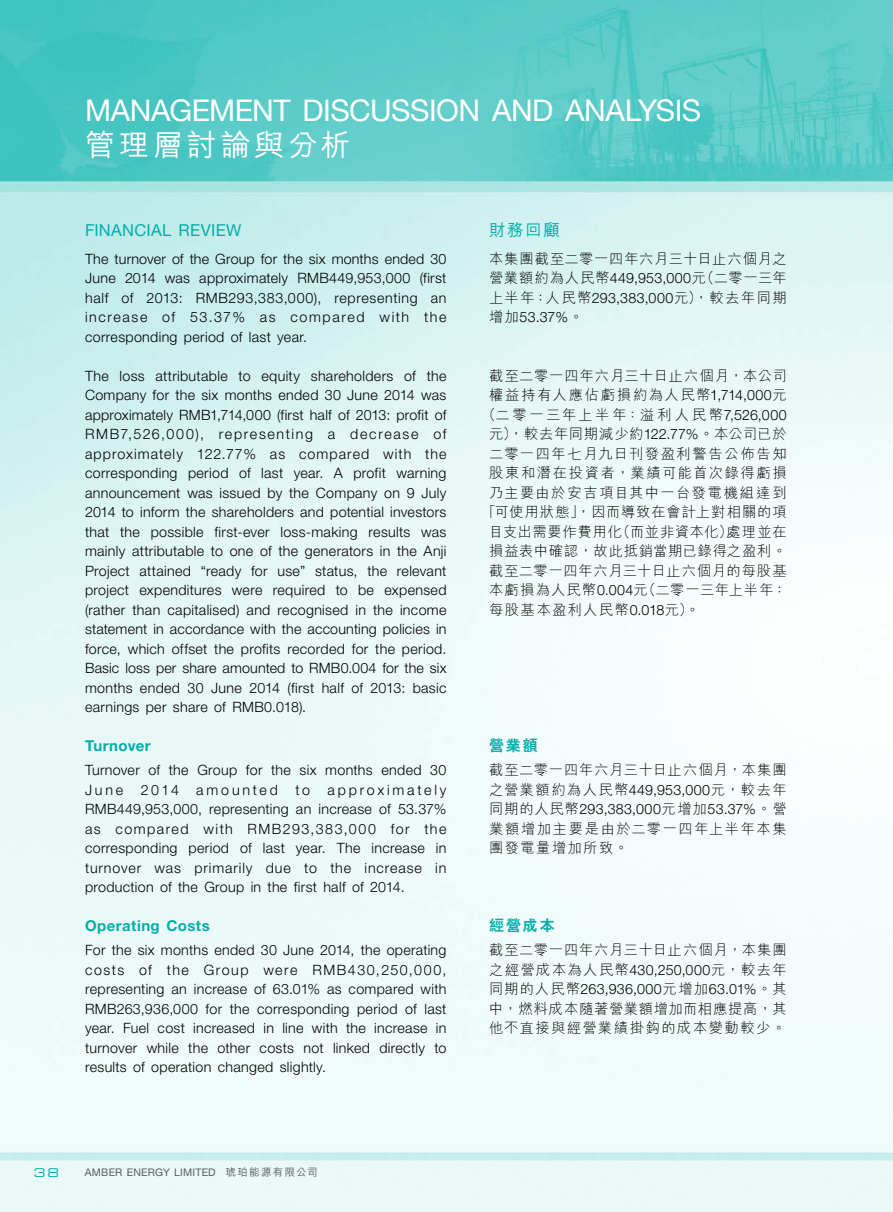
<style>
.page{position:relative;width:893px;height:1212px;background:#fff}
.page>*{position:absolute;margin:0;border:0;box-sizing:border-box;transform-origin:0 0}
.t1{font:30px "Helvetica Neue LT Std";letter-spacing:-.02em;color:#fff}
.t2{font:500 30px "M Hei HK";letter-spacing:.135em;color:#fff}
.t3{font:16.5px "Helvetica Neue LT Std";letter-spacing:.015em;color:#00afaa}
.t4{font:500 16.5px "M Hei HK";color:#00afaa}
.t5{font:700 15px "Helvetica Neue LT Std";letter-spacing:.03em;color:#00afaa}
.t6{font:800 15px "C Hei 2 HK";letter-spacing:.135em;color:#00afaa}
.t7{font:300 14.25px/19.5px "Helvetica Neue LT Std";letter-spacing:.02em;color:#000;text-align:justify}
.t8{font:300 14.25px/19.5px "M Hei HK";letter-spacing:.075em;color:#000}
.t9{font:300 14.25px "M Hei HK";letter-spacing:.045em;color:#000}
.t10{font:300 14.25px/19.5px "M Hei HK";letter-spacing:.11em;color:#000}
.t11{font:300 14.25px "M Hei HK";letter-spacing:.105em;color:#000}
.t12{font:300 14.25px "M Hei HK";letter-spacing:.12em;color:#000}
.t13{font:300 14.25px "M Hei HK";letter-spacing:.195em;color:#000}
.t14{font:300 14.25px "M Hei HK";letter-spacing:.05em;color:#000}
.t15{font:300 14.25px "M Hei HK";letter-spacing:.055em;color:#000}
.t16{font:300 14.25px "M Hei HK";letter-spacing:.115em;color:#000}
.t17{font:12px "Eurostile LT Std Ex 2";color:#00afaa}
.t18{font:10.5px "Helvetica Neue LT Std";letter-spacing:.02em;color:#5b5c5f}
.s1{font-family:"M Hei HK";font-weight:500}
.s2{font-family:"Helvetica Neue LT Std"}
.s3{font-family:"M Hei HK"}
</style>
<div class="page">
<img style="left:0;top:0;width:893px;height:1212px">
<h1 class="t1" style="left:85px;top:92px;width:618px">MANAGEMENT DISCUSSION AND ANALYSIS</h1>
<h1 class="t2" style="left:85px;top:123px;width:267px">管理層討論與分析</h1>
<p class="t3" style="left:85px;top:220px;width:158px">FINANCIAL REVIEW</p>
<p class="t7" style="left:85px;top:248px;width:363px">The turnover of the Group for the six months ended 30<br>June 2014 was approximately RMB449,953,000 (first half of 2013: RMB293,383,000), representing an increase of 53.37% as compared with the corresponding period of last year.</p>
<p class="t7" style="left:85px;top:365px;width:363px">The loss attributable to equity shareholders of the Company for the six months ended 30 June 2014 was approximately RMB1,714,000 (first half of 2013: profit of RMB7,526,000), representing a decrease of approximately 122.77% as compared with the corresponding period of last year. A profit warning announcement was issued by the Company on 9 July 2014 to inform the shareholders and potential investors that the possible first-ever loss-making results was mainly attributable to one of the generators in the Anji Project attained “ready for use” status, the relevant project expenditures were required to be expensed (rather than capitalised) and recognised in the income statement in accordance with the accounting policies in force, which offset the profits recorded for the period.<br>Basic loss per share amounted to RMB0.004 for the six months ended 30 June 2014 (first half of 2013: basic earnings per share of RMB0.018).</p>
<p class="t5" style="left:85px;top:736px;width:67px">Turnover</p>
<p class="t7" style="left:85px;top:760px;width:363px">Turnover of the Group for the six months ended 30<br>June 2014 amounted to approximately RMB449,953,000, representing an increase of 53.37% as compared with RMB293,383,000 for the corresponding period of last year. The increase in turnover was primarily due to the increase in production of the Group in the first half of 2014.</p>
<p class="t5" style="left:85px;top:916px;width:126px">Operating Costs</p>
<p class="t7" style="left:85px;top:940px;width:363px">For the six months ended 30 June 2014, the operating costs of the Group were RMB430,250,000, representing an increase of 63.01% as compared with RMB263,936,000 for the corresponding period of last year. Fuel cost increased in line with the increase in turnover while the other costs not linked directly to results of operation changed slightly.</p>
<p class="t17" style="left:34px;top:1164px;width:26px">38</p>
<p class="t18" style="left:85px;top:1166px;width:234px">AMBER ENERGY LIMITED <span class="s1">琥珀能源有限公司</span></p>
<p class="t4" style="left:489px;top:218px;width:73px">財務回顧</p>
<p class="t8" style="left:489px;top:248px;width:299px;text-align:justify">本集團截至二零一四年六月三十日止六個月之營業額約為人民幣<span class="s2">449,953,000</span>元（二零一三年上半年：人民幣<span class="s2">293,383,000</span>元），較去年同期</p>
<p class="t7" style="left:489px;top:307px;width:96px"><span class="s3">增加</span>53.37%<span class="s3">。</span></p>
<p class="t9" style="left:489px;top:365px;width:299px">截至二零一四年六月三十日止六個月，本公司</p>
<p class="t12" style="left:489px;top:385px;width:299px">權益持有人應佔虧損約為人民幣<span class="s2">1,714,000</span>元</p>
<p class="t13" style="left:482px;top:404px;width:306px">（二零一三年上半年：溢利人民幣<span class="s2">7,526,000</span></p>
<p class="t9" style="left:489px;top:424px;width:299px">元），較去年同期減少約<span class="s2">122.77%</span>。本公司已於</p>
<p class="t11" style="left:489px;top:443px;width:299px">二零一四年七月九日刊發盈利警告公佈告知</p>
<p class="t16" style="left:489px;top:463px;width:299px">股東和潛在投資者，業績可能首次錄得虧損</p>
<p class="t10" style="left:489px;top:482px;width:299px">乃主要由於安吉項目其中一台發電機組達到</p>
<p class="t8" style="left:482px;top:502px;width:306px">「可使用狀態」，因而導致在會計上對相關的項</p>
<p class="t14" style="left:489px;top:521px;width:299px">目支出需要作費用化（而並非資本化）處理並在</p>
<p class="t9" style="left:489px;top:541px;width:299px">損益表中確認，故此抵銷當期已錄得之盈利。</p>
<p class="t15" style="left:489px;top:560px;width:299px">截至二零一四年六月三十日止六個月的每股基</p>
<p class="t8" style="left:489px;top:579px;width:299px">本虧損為人民幣<span class="s2">0.004</span>元（二零一三年上半年：</p>
<p class="t11" style="left:489px;top:599px;width:212px">每股基本盈利人民幣<span class="s2">0.018</span>元）。</p>
<p class="t6" style="left:489px;top:736px;width:50px">營業額</p>
<p class="t8" style="left:489px;top:760px;width:299px">截至二零一四年六月三十日止六個月，本集團之營業額約為人民幣<span class="s2">449,953,000</span>元，較去年</p>
<p class="t7" style="left:489px;top:799px;width:299px"><span class="s3">同期的人民幣</span>293,383,000<span class="s3">元增加</span>53.37%<span class="s3">。營</span></p>
<p class="t10" style="left:489px;top:818px;width:299px">業額增加主要是由於二零一四年上半年本集團發電量增加所致。</p>
<p class="t6" style="left:489px;top:916px;width:67px">經營成本</p>
<p class="t8" style="left:489px;top:940px;width:299px">截至二零一四年六月三十日止六個月，本集團之經營成本為人民幣<span class="s2">430,250,000</span>元，較去年</p>
<p class="t7" style="left:489px;top:979px;width:299px"><span class="s3">同期的人民幣</span>263,936,000<span class="s3">元增加</span>63.01%<span class="s3">。其</span></p>
<p class="t8" style="left:489px;top:998px;width:299px">中，燃料成本隨著營業額增加而相應提高，其他不直接與經營業績掛鈎的成本變動較少。</p>
</div>
